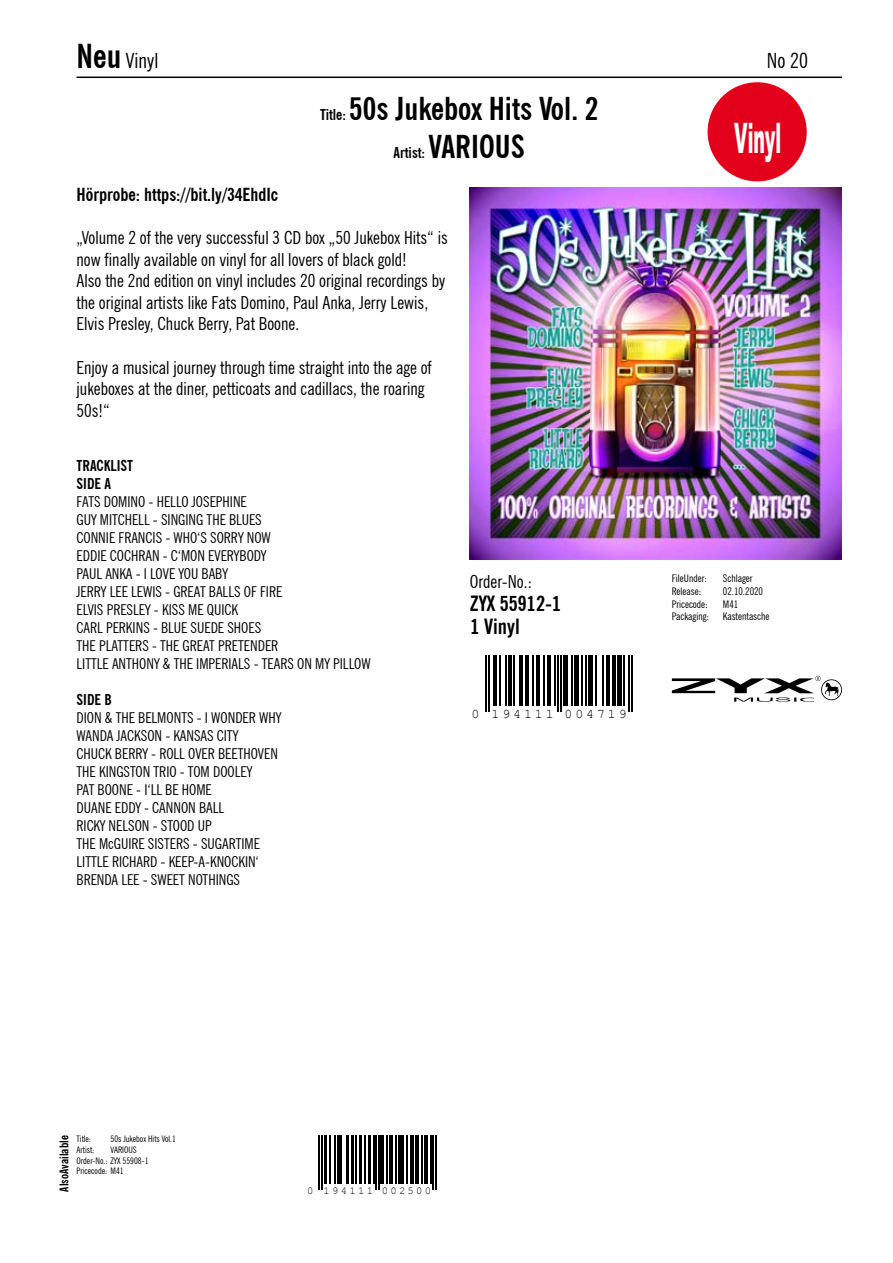
<style>
.page{position:relative;width:893px;height:1263px;background:#fff}
.page>*{position:absolute;margin:0;border:0;box-sizing:border-box;transform-origin:0 0}
.t1{font:900 42px "Arial";letter-spacing:.005em;color:#fff;scale:.41 1}
.t2{font:700 condensed 31.5px "News Gothic BT";color:#000}
.t3{font:700 condensed 21px "News Gothic BT";color:#000}
.t4{font:condensed 21px "News Gothic BT";color:#000}
.t5{font:condensed 18px/21.6px "News Gothic BT";color:#000}
.t6{font:700 condensed 18px "News Gothic BT";color:#000}
.t7{font:condensed 15px/18px "News Gothic BT";color:#000}
.t8{font:700 condensed 15px/18px "News Gothic BT";color:#000}
.t9{font:13.35px "Courier New";letter-spacing:.215em;color:#000}
.t10{font:700 condensed 12px "News Gothic BT";color:#000}
.t11{font:10.65px "Courier New";letter-spacing:.215em;color:#000}
.t12{font:condensed 10.5px "News Gothic BT";color:#000}
.t13{font:condensed 9px/10.6px "News Gothic BT";color:#000}
.s1{font-weight:700;font-size:33px}
.s2{font-size:15px}
.s3{font-size:31.5px}
</style>
<div class="page">
<hr style="left:77px;top:77px;width:765px;height:1px;background:#000">
<img style="left:470px;top:187px;width:372px;height:372px">
<hr style="left:485px;top:655px;width:2px;height:57px;background:#000">
<hr style="left:488px;top:655px;width:2px;height:57px;background:#000">
<hr style="left:493px;top:655px;width:3px;height:50px;background:#000">
<hr style="left:499px;top:655px;width:2px;height:50px;background:#000">
<hr style="left:506px;top:655px;width:1px;height:50px;background:#000">
<hr style="left:509px;top:655px;width:3px;height:50px;background:#000">
<hr style="left:513px;top:655px;width:2px;height:50px;background:#000">
<hr style="left:520px;top:655px;width:3px;height:50px;background:#000">
<hr style="left:526px;top:655px;width:3px;height:50px;background:#000">
<hr style="left:532px;top:655px;width:2px;height:50px;background:#000">
<hr style="left:537px;top:655px;width:3px;height:50px;background:#000">
<hr style="left:543px;top:655px;width:1px;height:50px;background:#000">
<hr style="left:547px;top:655px;width:4px;height:50px;background:#000">
<hr style="left:554px;top:655px;width:1px;height:50px;background:#000">
<hr style="left:557px;top:655px;width:1px;height:57px;background:#000">
<hr style="left:560px;top:655px;width:1px;height:57px;background:#000">
<div style="left:563px;top:655px;width:5px;height:50px;background:#000"></div>
<hr style="left:571px;top:655px;width:1px;height:50px;background:#000">
<div style="left:574px;top:655px;width:5px;height:50px;background:#000"></div>
<hr style="left:582px;top:655px;width:1px;height:50px;background:#000">
<hr style="left:585px;top:655px;width:1px;height:50px;background:#000">
<div style="left:588px;top:655px;width:5px;height:50px;background:#000"></div>
<hr style="left:596px;top:655px;width:1px;height:50px;background:#000">
<hr style="left:602px;top:655px;width:1px;height:50px;background:#000">
<hr style="left:606px;top:655px;width:4px;height:50px;background:#000">
<hr style="left:613px;top:655px;width:3px;height:50px;background:#000">
<div style="left:617px;top:655px;width:5px;height:50px;background:#000"></div>
<hr style="left:624px;top:655px;width:1px;height:50px;background:#000">
<hr style="left:628px;top:655px;width:2px;height:57px;background:#000">
<hr style="left:631px;top:655px;width:2px;height:57px;background:#000">
<svg style="left:672px;top:676px;width:170px;height:26px"></svg>
<hr style="left:319px;top:1135px;width:1px;height:54px;background:#000">
<hr style="left:321px;top:1135px;width:1px;height:54px;background:#000">
<hr style="left:325px;top:1135px;width:2px;height:49px;background:#000">
<hr style="left:330px;top:1135px;width:1px;height:49px;background:#000">
<hr style="left:335px;top:1135px;width:1px;height:49px;background:#000">
<hr style="left:337px;top:1135px;width:3px;height:49px;background:#000">
<hr style="left:341px;top:1135px;width:1px;height:49px;background:#000">
<hr style="left:346px;top:1135px;width:2px;height:49px;background:#000">
<hr style="left:351px;top:1135px;width:2px;height:49px;background:#000">
<hr style="left:356px;top:1135px;width:1px;height:49px;background:#000">
<hr style="left:359px;top:1135px;width:3px;height:49px;background:#000">
<hr style="left:364px;top:1135px;width:2px;height:49px;background:#000">
<hr style="left:368px;top:1135px;width:3px;height:49px;background:#000">
<hr style="left:373px;top:1135px;width:1px;height:49px;background:#000">
<hr style="left:376px;top:1135px;width:1px;height:54px;background:#000">
<hr style="left:378px;top:1135px;width:1px;height:54px;background:#000">
<hr style="left:380px;top:1135px;width:4px;height:49px;background:#000">
<hr style="left:387px;top:1135px;width:1px;height:49px;background:#000">
<hr style="left:389px;top:1135px;width:4px;height:49px;background:#000">
<hr style="left:395px;top:1135px;width:2px;height:49px;background:#000">
<hr style="left:398px;top:1135px;width:2px;height:49px;background:#000">
<hr style="left:402px;top:1135px;width:2px;height:49px;background:#000">
<hr style="left:406px;top:1135px;width:2px;height:49px;background:#000">
<hr style="left:410px;top:1135px;width:4px;height:49px;background:#000">
<hr style="left:415px;top:1135px;width:4px;height:49px;background:#000">
<hr style="left:421px;top:1135px;width:2px;height:49px;background:#000">
<hr style="left:424px;top:1135px;width:4px;height:49px;background:#000">
<hr style="left:430px;top:1135px;width:1px;height:49px;background:#000">
<hr style="left:432px;top:1135px;width:2px;height:54px;background:#000">
<hr style="left:435px;top:1135px;width:1px;height:54px;background:#000">
<div style="left:708px;top:82px;width:99px;height:99px;background:#e2001a;border-radius:50%"></div>
<h3 class="t4" style="left:77px;top:47px;width:83px"><span class="s1">Neu</span> Vinyl</h3>
<h3 class="t4" style="left:767px;top:47px;width:42px">No 20</h3>
<h2 class="t2" style="left:320px;top:89px;width:280px"><span class="s2">Title:</span> 50s Jukebox Hits Vol. 2</h2>
<p class="t8" style="left:393px;top:143px;width:133px">Artist: <span class="s3">VARIOUS</span></p>
<p class="t6" style="left:77px;top:183px;width:203px">Hörprobe: https://bit.ly/34EhdIc</p>
<p class="t5" style="left:77px;top:227px;width:373px">„Volume 2 of the very successful 3 CD box „50 Jukebox Hits“ is now finally available on vinyl for all lovers of black gold!<br>Also the 2nd edition on vinyl includes 20 original recordings by the original artists like Fats Domino, Paul Anka, Jerry Lewis, Elvis Presley, Chuck Berry, Pat Boone.</p>
<p class="t5" style="left:77px;top:356px;width:357px">Enjoy a musical journey through time straight into the age of jukeboxes at the diner, petticoats and cadillacs, the roaring<br>50s!“</p>
<h1 class="t1" style="left:734px;top:108px;width:116px">Vinyl</h1>
<p class="t8" style="left:77px;top:456px;width:58px">TRACKLIST<br>SIDE A</p>
<p class="t7" style="left:77px;top:492px;width:296px">FATS DOMINO - HELLO JOSEPHINE<br>GUY MITCHELL - SINGING THE BLUES<br>CONNIE FRANCIS - WHO‘S SORRY NOW<br>EDDIE COCHRAN - C‘MON EVERYBODY<br>PAUL ANKA - I LOVE YOU BABY<br>JERRY LEE LEWIS - GREAT BALLS OF FIRE<br>ELVIS PRESLEY - KISS ME QUICK<br>CARL PERKINS - BLUE SUEDE SHOES<br>THE PLATTERS - THE GREAT PRETENDER<br>LITTLE ANTHONY &amp; THE IMPERIALS - TEARS ON MY PILLOW</p>
<p class="t8" style="left:77px;top:690px;width:37px">SIDE B</p>
<p class="t7" style="left:77px;top:708px;width:206px">DION &amp; THE BELMONTS - I WONDER WHY<br>WANDA JACKSON - KANSAS CITY<br>CHUCK BERRY - ROLL OVER BEETHOVEN<br>THE KINGSTON TRIO - TOM DOOLEY<br>PAT BOONE - I‘LL BE HOME<br>DUANE EDDY - CANNON BALL<br>RICKY NELSON - STOOD UP<br>THE McGUIRE SISTERS - SUGARTIME<br>LITTLE RICHARD - KEEP-A-KNOCKIN‘<br>BRENDA LEE - SWEET NOTHINGS</p>
<p class="t5" style="left:470px;top:570px;width:64px">Order-No.:</p>
<h3 class="t3" style="left:470px;top:591px;width:93px">ZYX 55912-1</h3>
<h3 class="t3" style="left:470px;top:613px;width:51px">1 Vinyl</h3>
<p class="t9" style="left:471px;top:705px;width:157px">0 194111 004719</p>
<p class="t12" style="left:672px;top:572px;width:37px">FileUnder:</p>
<p class="t12" style="left:723px;top:572px;width:31px">Schlager</p>
<p class="t12" style="left:672px;top:585px;width:31px">Release:</p>
<p class="t12" style="left:723px;top:585px;width:42px">02.10.2020</p>
<p class="t12" style="left:672px;top:597px;width:37px">Pricecode:</p>
<p class="t12" style="left:723px;top:597px;width:17px">M41</p>
<p class="t12" style="left:672px;top:610px;width:39px">Packaging:</p>
<p class="t12" style="left:723px;top:610px;width:48px">Kastentasche</p>
<p class="t10" style="left:57px;top:1191px;width:58px;rotate:-90deg">AlsoAvailable</p>
<p class="t13" style="left:77px;top:1134px;width:16px">Title:</p>
<p class="t13" style="left:111px;top:1134px;width:67px">50s Jukebox Hits Vol.1</p>
<p class="t13" style="left:77px;top:1144px;width:73px;text-indent:34px">VARIOUS<br>Order-No.: ZYX 55908-1<br>Pricecode: M41</p>
<p class="t13" style="left:77px;top:1144px;width:19px">Artist:</p>
<p class="t11" style="left:307px;top:1184px;width:125px">0 194111 002500</p>
</div>
